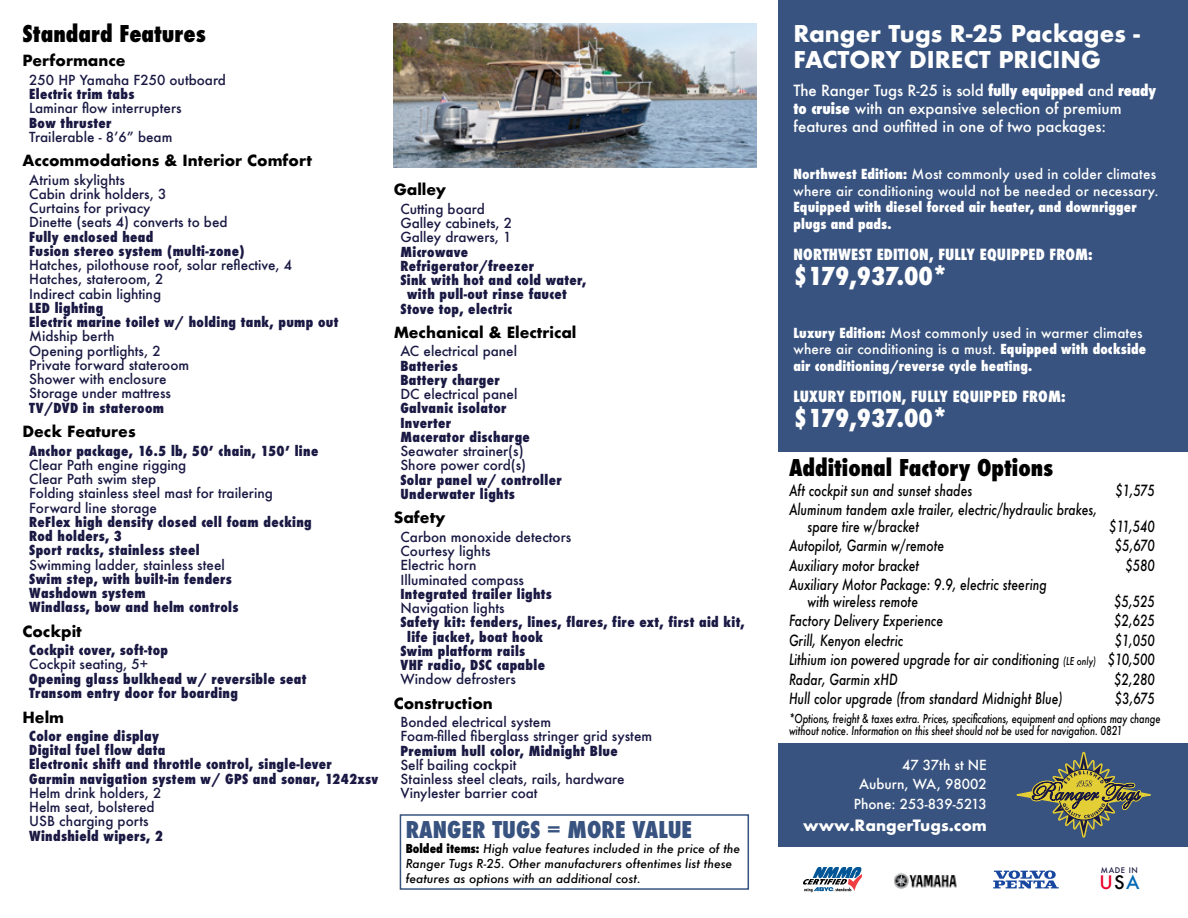
<style>
.page{position:relative;width:1188px;height:918px;background:#fff}
.page>*{position:absolute;margin:0;border:0;box-sizing:border-box;transform-origin:0 0}
.t1{font:800 condensed 24px "Futura";color:#fff}
.t2{font:700 22.5px/26.2px "Futura";color:#fff}
.t3{font:800 condensed 22.5px "Futura";color:#000}
.t4{font:800 condensed 22.5px "Futura";color:#38537f}
.t5{font:500 18.15px "Futura";color:#e8002a}
.t6{font:700 17.25px "Futura PT";color:#fff}
.t7{font:italic 500 15px/16.5px "Futura";color:#000;scale:.8 1}
.t8{font:500 15px/18px "Futura";color:#fff}
.t9{font:700 15px "Futura";color:#000}
.t10{font:800 condensed 15px "Futura";letter-spacing:.01em;color:#fff}
.t11{font:800 condensed 13.5px/14.2px "Futura";letter-spacing:.025em;color:#1a1943}
.t12{font:500 13.5px/14.2px "Futura";color:#1a1943}
.t13{font:800 condensed 13.5px/16.5px "Futura";letter-spacing:.01em;color:#fff}
.t14{font:500 13.5px/19.5px "Futura";letter-spacing:.01em;color:#fff;text-align:right}
.t15{font:italic 500 12px/12px "Futura";letter-spacing:-.005em;color:#000;scale:.77 1}
.t16{font:italic 500 12px/15px "Futura";letter-spacing:-.005em;color:#000}
.t17{font:500 7.5px "Futura";letter-spacing:.08em;color:#1a1943}
.s1{font-weight:800;font-style:normal;font-stretch:condensed}
.s2{font-weight:800;font-stretch:condensed}
.s3{font-weight:500;font-stretch:normal}
.s4{font-size:10.5px}
.s5{color:#000}
.s6{color:#0068b4}
</style>
<div class="page">
<div style="left:778px;top:0;width:410px;height:452px;background:#38537f"></div>
<div style="left:778px;top:743px;width:410px;height:103px;background:#38537f"></div>
<svg style="left:1016px;top:751px;width:135px;height:87px"></svg>
<svg style="left:993px;top:870px;width:66px;height:18px"></svg>
<svg style="left:803px;top:867px;width:58px;height:25px"></svg>
<img style="left:894px;top:873px;width:63px;height:16px">
<div style="left:400px;top:814px;width:349px;height:76px;border:2px solid #38537f"></div>
<img style="left:394px;top:23px;width:363px;height:145px">
<h2 class="t3" style="left:22px;top:18px;width:185px">Standard Features</h2>
<p class="t9" style="left:22px;top:50px;width:104px">Performance</p>
<p class="t12" style="left:29px;top:72px;width:198px">250 HP Yamaha F250 outboard</p>
<p class="t11" style="left:29px;top:87px;width:107px">Electric trim tabs</p>
<p class="t12" style="left:29px;top:101px;width:154px">Laminar flow interrupters</p>
<p class="t11" style="left:29px;top:115px;width:84px">Bow thruster</p>
<p class="t12" style="left:29px;top:129px;width:145px">Trailerable - 8’6” beam</p>
<p class="t9" style="left:22px;top:150px;width:291px">Accommodations &amp; Interior Comfort</p>
<p class="t12" style="left:29px;top:172px;width:200px">Atrium skylights<br>Cabin drink holders, 3<br>Curtains for privacy<br>Dinette (seats 4) converts to bed</p>
<p class="t11" style="left:29px;top:230px;width:217px">Fully enclosed head<br>Fusion stereo system (multi-zone)</p>
<p class="t12" style="left:29px;top:258px;width:265px">Hatches, pilothouse roof, solar reflective, 4<br>Hatches, stateroom, 2<br>Indirect cabin lighting</p>
<p class="t11" style="left:29px;top:301px;width:311px">LED lighting<br>Electric marine toilet w/ holding tank, pump out</p>
<p class="t12" style="left:29px;top:329px;width:161px">Midship berth<br>Opening portlights, 2<br>Private forward stateroom<br>Shower with enclosure<br>Storage under mattress</p>
<p class="t11" style="left:29px;top:401px;width:136px">TV/DVD in stateroom</p>
<p class="t9" style="left:22px;top:421px;width:115px">Deck Features</p>
<p class="t11" style="left:29px;top:444px;width:291px">Anchor package, 16.5 lb, 50’ chain, 150’ line</p>
<p class="t12" style="left:29px;top:457px;width:245px">Clear Path engine rigging<br>Clear Path swim step<br>Folding stainless steel mast for trailering<br>Forward line storage</p>
<p class="t11" style="left:29px;top:515px;width:284px">ReFlex high density closed cell foam decking<br>Rod holders, 3<br>Sport racks, stainless steel</p>
<p class="t12" style="left:29px;top:557px;width:197px">Swimming ladder, stainless steel</p>
<p class="t11" style="left:29px;top:572px;width:211px">Swim step, with built-in fenders<br>Washdown system<br>Windlass, bow and helm controls</p>
<p class="t9" style="left:22px;top:620px;width:61px">Cockpit</p>
<p class="t11" style="left:29px;top:643px;width:140px">Cockpit cover, soft-top</p>
<p class="t12" style="left:29px;top:657px;width:120px">Cockpit seating, 5+</p>
<p class="t11" style="left:29px;top:672px;width:279px">Opening glass bulkhead w/ reversible seat<br>Transom entry door for boarding</p>
<p class="t9" style="left:22px;top:706px;width:43px">Helm</p>
<p class="t11" style="left:29px;top:729px;width:351px">Color engine display<br>Digital fuel flow data<br>Electronic shift and throttle control, single-lever Garmin navigation system w/ GPS and sonar, 1242xsv</p>
<p class="t12" style="left:29px;top:786px;width:134px">Helm drink holders, 2<br>Helm seat, bolstered<br>USB charging ports</p>
<p class="t11" style="left:29px;top:829px;width:135px">Windshield wipers, 2</p>
<p class="t9" style="left:394px;top:179px;width:54px">Galley</p>
<p class="t12" style="left:400px;top:201px;width:113px">Cutting board<br>Galley cabinets, 2<br>Galley drawers, 1</p>
<p class="t11" style="left:400px;top:244px;width:69px">Microwave</p>
<p class="t11" style="left:400px;top:259px;width:135px">Refrigerator/freezer</p>
<p class="t11" style="left:400px;top:273px;width:187px">Sink with hot and cold water,</p>
<p class="t11" style="left:407px;top:287px;width:161px">with pull-out rinse faucet</p>
<p class="t11" style="left:400px;top:301px;width:113px">Stove top, electric</p>
<p class="t9" style="left:394px;top:322px;width:184px">Mechanical &amp; Electrical</p>
<p class="t12" style="left:400px;top:344px;width:118px">AC electrical panel</p>
<p class="t11" style="left:400px;top:359px;width:101px">Batteries<br>Battery charger</p>
<p class="t12" style="left:400px;top:387px;width:118px">DC electrical panel</p>
<p class="t11" style="left:400px;top:401px;width:131px">Galvanic isolator<br>Inverter<br>Macerator discharge</p>
<p class="t12" style="left:400px;top:444px;width:127px">Seawater strainer(s)<br>Shore power cord(s)</p>
<p class="t11" style="left:400px;top:473px;width:163px">Solar panel w/ controller<br>Underwater lights</p>
<p class="t9" style="left:394px;top:507px;width:53px">Safety</p>
<p class="t12" style="left:400px;top:529px;width:172px">Carbon monoxide detectors<br>Courtesy lights<br>Electric horn<br>Illuminated compass</p>
<p class="t11" style="left:400px;top:587px;width:153px">Integrated trailer lights</p>
<p class="t12" style="left:400px;top:601px;width:106px">Navigation lights</p>
<p class="t11" style="left:400px;top:615px;width:346px">Safety kit: fenders, lines, flares, fire ext, first aid kit,</p>
<p class="t11" style="left:407px;top:630px;width:137px">life jacket, boat hook</p>
<p class="t11" style="left:400px;top:644px;width:126px">Swim platform rails</p>
<p class="t11" style="left:400px;top:658px;width:146px">VHF radio, DSC capable</p>
<p class="t12" style="left:400px;top:672px;width:117px">Window defrosters</p>
<p class="t9" style="left:394px;top:692px;width:101px">Construction</p>
<p class="t12" style="left:400px;top:715px;width:253px">Bonded electrical system<br>Foam-filled fiberglass stringer grid system</p>
<p class="t11" style="left:400px;top:744px;width:219px">Premium hull color, Midnight Blue</p>
<p class="t12" style="left:400px;top:758px;width:226px">Self bailing cockpit<br>Stainless steel cleats, rails, hardware<br>Vinylester barrier coat</p>
<h2 class="t4" style="left:406px;top:814px;width:288px">RANGER TUGS = MORE VALUE</h2>
<p class="t16" style="left:406px;top:841px;width:336px"><span class="s1">Bolded items:</span> High value features included in the price of the<br>Ranger Tugs R-25. Other manufacturers oftentimes list these features as options with an additional cost.</p>
<h2 class="t2" style="left:793px;top:20px;width:348px">Ranger Tugs R-25 Packages -<br>FACTORY DIRECT PRICING</h2>
<p class="t8" style="left:793px;top:81px;width:364px">The Ranger Tugs R-25 is sold <span class="s2">fully equipped</span> and <span class="s2">ready to cruise</span> with an expansive selection of premium features and outfitted in one of two packages:</p>
<p class="t14" style="left:793px;top:166px;width:367px;line-height:16.5px;text-align:left"><span class="s2">Northwest Edition:</span> Most commonly used in colder climates where air conditioning would not be needed or necessary.</p>
<p class="t13" style="left:793px;top:199px;width:345px">Equipped with diesel forced air heater, and downrigger plugs and pads.</p>
<p class="t10" style="left:793px;top:244px;width:301px">NORTHWEST EDITION, FULLY EQUIPPED FROM:</p>
<h1 class="t1" style="left:793px;top:260px;width:155px">$179,937.00*</h1>
<p class="t13" style="left:793px;top:325px;width:354px">Luxury Edition: <span class="s3">Most commonly used in warmer climates where air conditioning is a must.</span> Equipped with dockside air conditioning/reverse cycle heating.</p>
<p class="t10" style="left:793px;top:386px;width:274px">LUXURY EDITION, FULLY EQUIPPED FROM:</p>
<h1 class="t1" style="left:793px;top:402px;width:155px">$179,937.00*</h1>
<h2 class="t3" style="left:789px;top:453px;width:266px">Additional Factory Options</h2>
<p class="t7" style="left:789px;top:482px;width:231px">Aft cockpit sun and sunset shades</p>
<p class="t7" style="left:1115px;top:482px;width:51px">$1,575</p>
<p class="t7" style="left:808px;top:501px;width:363px;text-indent:-19px">Aluminum tandem axle trailer, electric/hydraulic brakes, spare tire w/bracket</p>
<p class="t7" style="left:1109px;top:518px;width:59px">$11,540</p>
<p class="t7" style="left:789px;top:537px;width:195px">Autopilot, Garmin w/remote</p>
<p class="t7" style="left:1115px;top:537px;width:52px">$5,670</p>
<p class="t7" style="left:789px;top:557px;width:164px">Auxiliary motor bracket</p>
<p class="t7" style="left:1125px;top:557px;width:39px">$580</p>
<p class="t7" style="left:808px;top:576px;width:301px;text-indent:-19px">Auxiliary Motor Package: 9.9, electric steering with wireless remote</p>
<p class="t7" style="left:1114px;top:593px;width:52px">$5,525</p>
<p class="t7" style="left:789px;top:612px;width:194px">Factory Delivery Experience</p>
<p class="t7" style="left:1114px;top:612px;width:52px">$2,625</p>
<p class="t7" style="left:789px;top:632px;width:145px">Grill, Kenyon electric</p>
<p class="t7" style="left:789px;top:630px;width:459px;line-height:19.5px;text-align:justify;text-indent:326px">$1,050<br>Lithium ion powered upgrade for air conditioning <span class="s4">(LE only)</span> $10,500<br>Radar, Garmin xHD</p>
<p class="t7" style="left:1114px;top:671px;width:52px">$2,280</p>
<p class="t7" style="left:789px;top:690px;width:344px">Hull color upgrade (from standard Midnight Blue)</p>
<p class="t7" style="left:1115px;top:690px;width:52px">$3,675</p>
<p class="t15" style="left:789px;top:712px;width:484px">*Options, freight &amp; taxes extra. Prices, specifications, equipment and options may change without notice. Information on this sheet should not be used for navigation. 0821</p>
<p class="t14" style="left:854px;top:755px;width:135px">47 37th st NE<br>Auburn, WA, 98002<br>Phone: 253-839-5213</p>
<p class="t6" style="left:803px;top:814px;width:185px">www.RangerTugs.com</p>
<p class="t17" style="left:1101px;top:865px;width:39px">MADE IN</p>
<h3 class="t5" style="left:1099px;top:870px;width:42px">U<span class="s5">S</span><span class="s6">A</span></h3>
</div>
